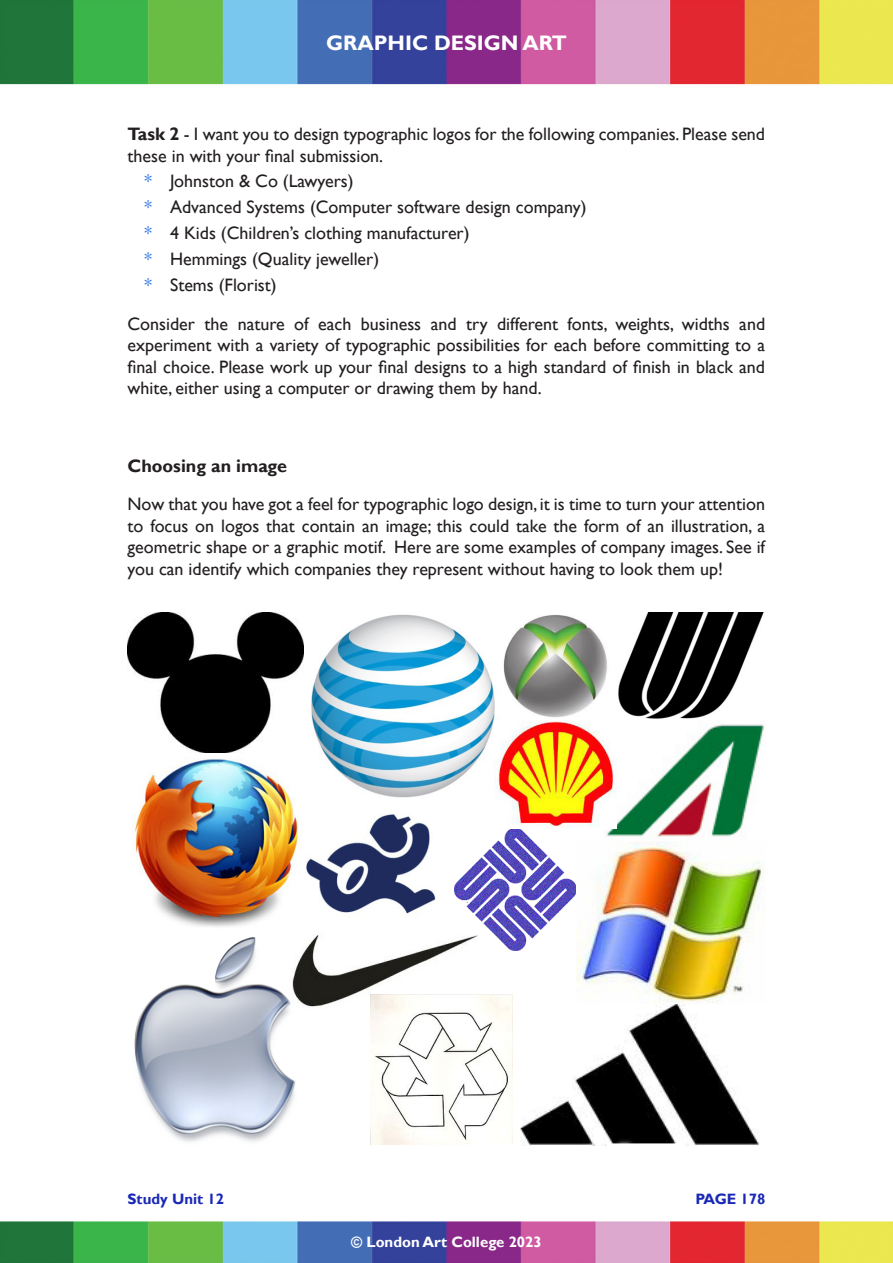
<style>
.page{position:relative;width:893px;height:1263px;background:#fff}
.page>*{position:absolute;margin:0;border:0;box-sizing:border-box;transform-origin:0 0}
.t1{font:700 21px "Gill Sans";color:#fff}
.t2{font:18px/21.6px "Gill Sans";color:#231f20}
.t3{font:700 18px "Gill Sans";color:#231f20}
.t4{font:700 15px "Gill Sans";color:#fff}
.t5{font:700 15px "Gill Sans";color:#1a29b5}
.s1{font-weight:700}
.s2{color:#2a70e4}
</style>
<div class="page">
<img style="left:0;top:0;width:893px;height:1263px">
<img style="left:304px;top:612px;width:196px;height:194px">
<img style="left:500px;top:612px;width:265px;height:109px">
<img style="left:455px;top:829px;width:121px;height:122px">
<img style="left:128px;top:612px;width:176px;height:533px">
<img style="left:303px;top:806px;width:135px;height:110px">
<img style="left:289px;top:929px;width:189px;height:80px">
<img style="left:605px;top:720px;width:160px;height:122px">
<img style="left:513px;top:1003px;width:252px;height:142px">
<img style="left:576px;top:842px;width:189px;height:161px">
<img style="left:495px;top:721px;width:121px;height:108px">
<img style="left:371px;top:994px;width:141px;height:150px">
<p class="t1" style="left:326px;top:30px;width:242px">GRAPHIC DESIGN ART</p>
<p class="t2" style="left:128px;top:123px;width:639px"><span class="s1">Task 2</span> - I want you to design typographic logos for the following companies. Please send these in with your final submission.</p>
<p class="t2" style="left:145px;top:169px;width:443px;line-height:25.8px"><span class="s2">*</span> Johnston &amp; Co (Lawyers)<br><span class="s2">*</span> Advanced Systems (Computer software design company) <span class="s2">*</span> 4 Kids (Children’s clothing manufacturer)<br><span class="s2">*</span> Hemmings (Quality jeweller)<br><span class="s2">*</span> Stems (Florist)</p>
<p class="t2" style="left:128px;top:313px;width:639px;text-align:justify">Consider the nature of each business and try different fonts, weights, widths and experiment with a variety of typographic possibilities for each before committing to a final choice. Please work up your final designs to a high standard of finish in black and white, either using a computer or drawing them by hand.</p>
<p class="t3" style="left:128px;top:455px;width:161px">Choosing an image</p>
<p class="t2" style="left:128px;top:494px;width:639px;text-align:justify">Now that you have got a feel for typographic logo design, it is time to turn your attention to focus on logos that contain an image; this could take the form of an illustration, a geometric shape or a graphic motif. Here are some examples of company images. See if you can identify which companies they represent without having to look them up!</p>
<p class="t5" style="left:128px;top:1190px;width:98px">Study Unit 12</p>
<p class="t5" style="left:695px;top:1190px;width:72px">PAGE 178</p>
<p class="t4" style="left:351px;top:1233px;width:192px">© London Art College 2023</p>
</div>
